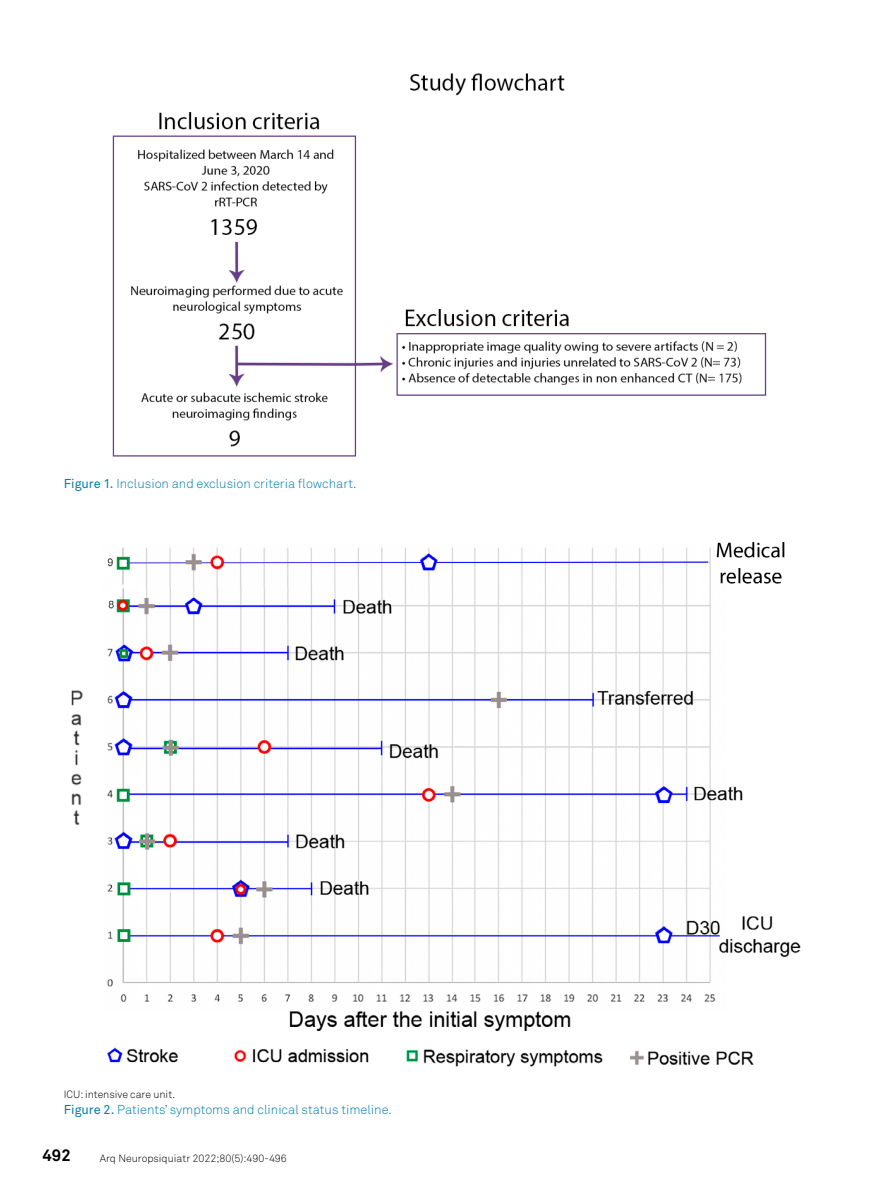
<style>
.page{position:relative;width:893px;height:1191px;background:#fff}
.page>*{position:absolute;margin:0;border:0;box-sizing:border-box;transform-origin:0 0}
.t1{font:700 16.5px "Akkurat Pro";color:#000}
.t2{font:12.75px "Akkurat Light Pro";color:#007dac}
.t3{font:10.5px "Akkurat Light Pro";color:#000}
.s1{font-family:"Akkurat Pro"}
</style>
<div class="page">
<img style="left:112px;top:73px;width:655px;height:384px">
<img style="left:71px;top:542px;width:730px;height:525px">
<p class="t2" style="left:64px;top:476px;width:294px"><span class="s1">Figure 1.</span> Inclusion and exclusion criteria flowchart.</p>
<p class="t3" style="left:64px;top:1088px;width:113px">ICU: intensive care unit.</p>
<p class="t2" style="left:64px;top:1102px;width:329px"><span class="s1">Figure 2.</span> Patients’ symptoms and clinical status timeline.</p>
<p class="t1" style="left:43px;top:1145px;width:30px">492</p>
<p class="t3" style="left:100px;top:1151px;width:189px">Arq Neuropsiquiatr 2022;80(5):490-496</p>
</div>
